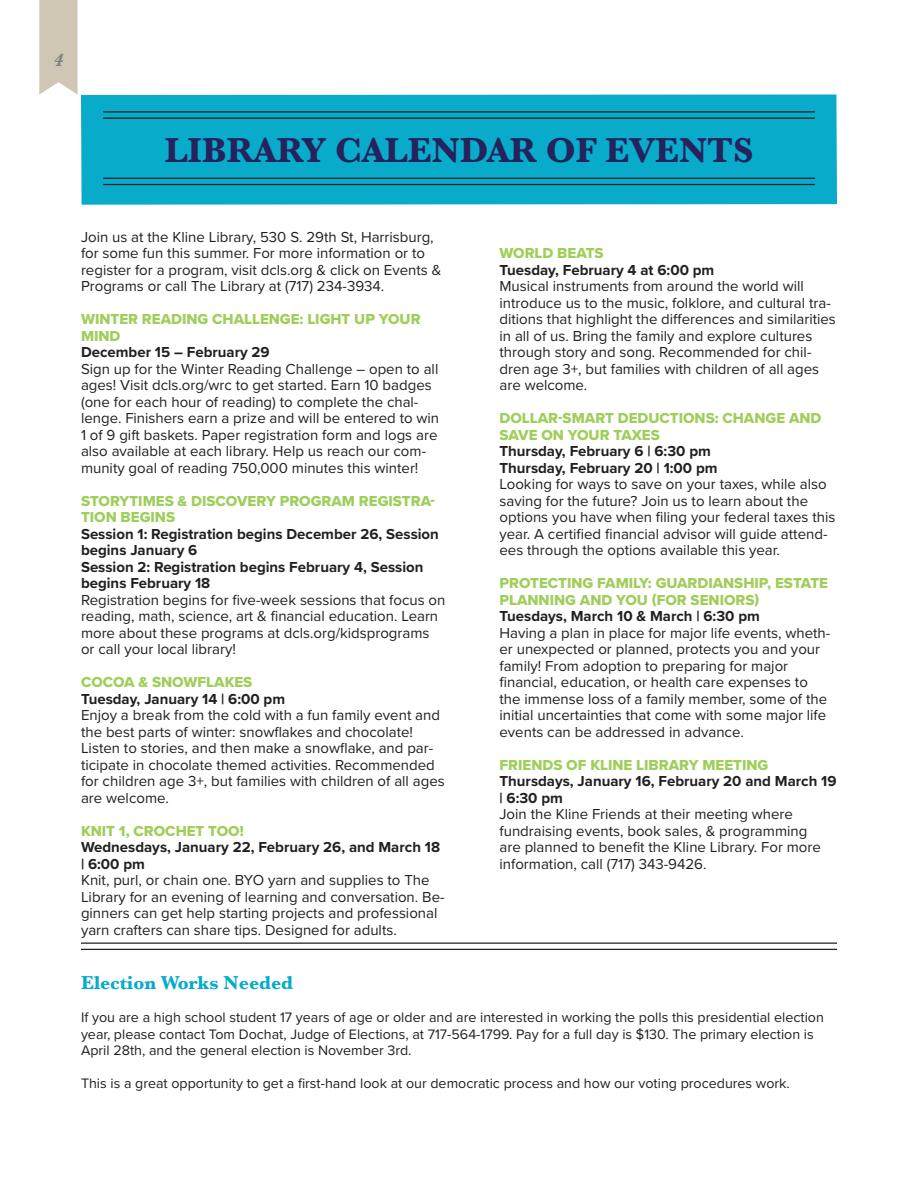
<style>
.page{position:relative;width:918px;height:1188px;background:#fff}
.page>*{position:absolute;margin:0;border:0;box-sizing:border-box;transform-origin:0 0}
.t1{font:700 36px "Baskerville";color:#26225e}
.t2{font:700 19.5px "Baskerville";color:#08abca}
.t3{font:italic 700 18px "Baskerville";color:#808285}
.t4{font:15px/16.5px "Proxima Nova";color:#231f20}
.t5{font:700 15px/16.5px "Proxima Nova";color:#231f20}
.t6{font:15px/16.5px "Proxima Nova Extrabld";color:#a0ce5b}
.t7{font:14.25px/16.5px "Proxima Nova";color:#231f20}
</style>
<div class="page">
<svg style="left:39px;top:0;width:39px;height:95px;background:#d4caba"></svg>
<div style="left:81px;top:94px;width:756px;height:111px;background:#08abca"></div>
<hr style="left:103px;top:111px;width:712px;height:2px;background:#231f20">
<hr style="left:103px;top:118px;width:712px;height:1px;background:#231f20">
<hr style="left:103px;top:178px;width:712px;height:1px;background:#231f20">
<hr style="left:103px;top:184px;width:712px;height:1px;background:#231f20">
<hr style="left:81px;top:943px;width:756px;height:1px;background:#231f20">
<hr style="left:81px;top:949px;width:756px;height:1px;background:#231f20">
<p class="t3" style="left:54px;top:48px;width:11px">4</p>
<p class="t1" style="left:165px;top:125px;width:590px">LIBRARY CALENDAR OF EVENTS</p>
<p class="t4" style="left:81px;top:228px;width:362px">Join us at the Kline Library, 530 S. 29th St, Harrisburg, for some fun this summer. For more information or to register for a program, visit dcls.org &amp; click on Events &amp; Programs or call The Library at (717) 234-3934.</p>
<p class="t6" style="left:81px;top:311px;width:341px">WINTER READING CHALLENGE: LIGHT UP YOUR<br>MIND</p>
<p class="t5" style="left:81px;top:344px;width:190px">December 15 – February 29</p>
<p class="t4" style="left:81px;top:360px;width:360px">Sign up for the Winter Reading Challenge – open to all ages! Visit dcls.org/wrc to get started. Earn 10 badges (one for each hour of reading) to complete the chal&shy;lenge. Finishers earn a prize and will be entered to win 1 of 9 gift baskets. Paper registration form and logs are also available at each library. Help us reach our com&shy;munity goal of reading 750,000 minutes this winter!</p>
<p class="t6" style="left:81px;top:492px;width:356px">STORYTIMES &amp; DISCOVERY PROGRAM REGISTRA-<br>TION BEGINS</p>
<p class="t5" style="left:81px;top:525px;width:359px">Session 1: Registration begins December 26, Session begins January 6</p>
<p class="t5" style="left:81px;top:558px;width:344px">Session 2: Registration begins February 4, Session begins February 18</p>
<p class="t4" style="left:81px;top:591px;width:366px">Registration begins for five-week sessions that focus on reading, math, science, art &amp; financial education. Learn more about these programs at dcls.org/kidsprograms or call your local library!</p>
<p class="t6" style="left:81px;top:674px;width:173px">COCOA &amp; SNOWFLAKES</p>
<p class="t5" style="left:81px;top:690px;width:206px">Tuesday, January 14 | 6:00 pm</p>
<p class="t4" style="left:81px;top:706px;width:365px">Enjoy a break from the cold with a fun family event and the best parts of winter: snowflakes and chocolate!<br>Listen to stories, and then make a snowflake, and par&shy;ticipate in chocolate themed activities. Recommended for children age 3+, but families with children of all ages are welcome.</p>
<p class="t6" style="left:81px;top:822px;width:164px">KNIT 1, CROCHET TOO!</p>
<p class="t5" style="left:81px;top:839px;width:361px">Wednesdays, January 22, February 26, and March 18 | 6:00 pm</p>
<p class="t4" style="left:81px;top:871px;width:365px">Knit, purl, or chain one. BYO yarn and supplies to The Library for an evening of learning and conversation. Be&shy;ginners can get help starting projects and professional yarn crafters can share tips. Designed for adults.</p>
<p class="t6" style="left:500px;top:245px;width:106px">WORLD BEATS</p>
<p class="t5" style="left:500px;top:261px;width:216px">Tuesday, February 4 at 6:00 pm</p>
<p class="t4" style="left:500px;top:277px;width:338px">Musical instruments from around the world will introduce us to the music, folklore, and cultural tra&shy;ditions that highlight the differences and similarities in all of us. Bring the family and explore cultures through story and song. Recommended for chil&shy;dren age 3+, but families with children of all ages are welcome.</p>
<p class="t6" style="left:500px;top:410px;width:324px">DOLLAR-SMART DEDUCTIONS: CHANGE AND<br>SAVE ON YOUR TAXES</p>
<p class="t5" style="left:500px;top:443px;width:213px">Thursday, February 6 | 6:30 pm</p>
<p class="t5" style="left:500px;top:459px;width:220px">Thursday, February 20 | 1:00 pm</p>
<p class="t4" style="left:500px;top:475px;width:337px">Looking for ways to save on your taxes, while also saving for the future? Join us to learn about the options you have when filing your federal taxes this year. A certified financial advisor will guide attend&shy;ees through the options available this year.</p>
<p class="t6" style="left:500px;top:575px;width:330px">PROTECTING FAMILY: GUARDIANSHIP, ESTATE<br>PLANNING AND YOU (FOR SENIORS)</p>
<p class="t5" style="left:500px;top:608px;width:262px">Tuesdays, March 10 &amp; March | 6:30 pm</p>
<p class="t4" style="left:500px;top:624px;width:332px">Having a plan in place for major life events, wheth&shy;er unexpected or planned, protects you and your family! From adoption to preparing for major financial, education, or health care expenses to the immense loss of a family member, some of the initial uncertainties that come with some major life events can be addressed in advance.</p>
<p class="t6" style="left:500px;top:756px;width:270px">FRIENDS OF KLINE LIBRARY MEETING</p>
<p class="t5" style="left:500px;top:773px;width:339px">Thursdays, January 16, February 20 and March 19 | 6:30 pm</p>
<p class="t4" style="left:500px;top:805px;width:323px">Join the Kline Friends at their meeting where fundraising events, book sales, &amp; programming are planned to benefit the Kline Library. For more information, call (717) 343-9426.</p>
<p class="t2" style="left:81px;top:970px;width:214px">Election Works Needed</p>
<p class="t7" style="left:81px;top:1009px;width:744px">If you are a high school student 17 years of age or older and are interested in working the polls this presidential election year, please contact Tom Dochat, Judge of Elections, at 717-564-1799. Pay for a full day is $130. The primary election is<br>April 28th, and the general election is November 3rd.</p>
<p class="t7" style="left:81px;top:1075px;width:710px">This is a great opportunity to get a first-hand look at our democratic process and how our voting procedures work.</p>
</div>
